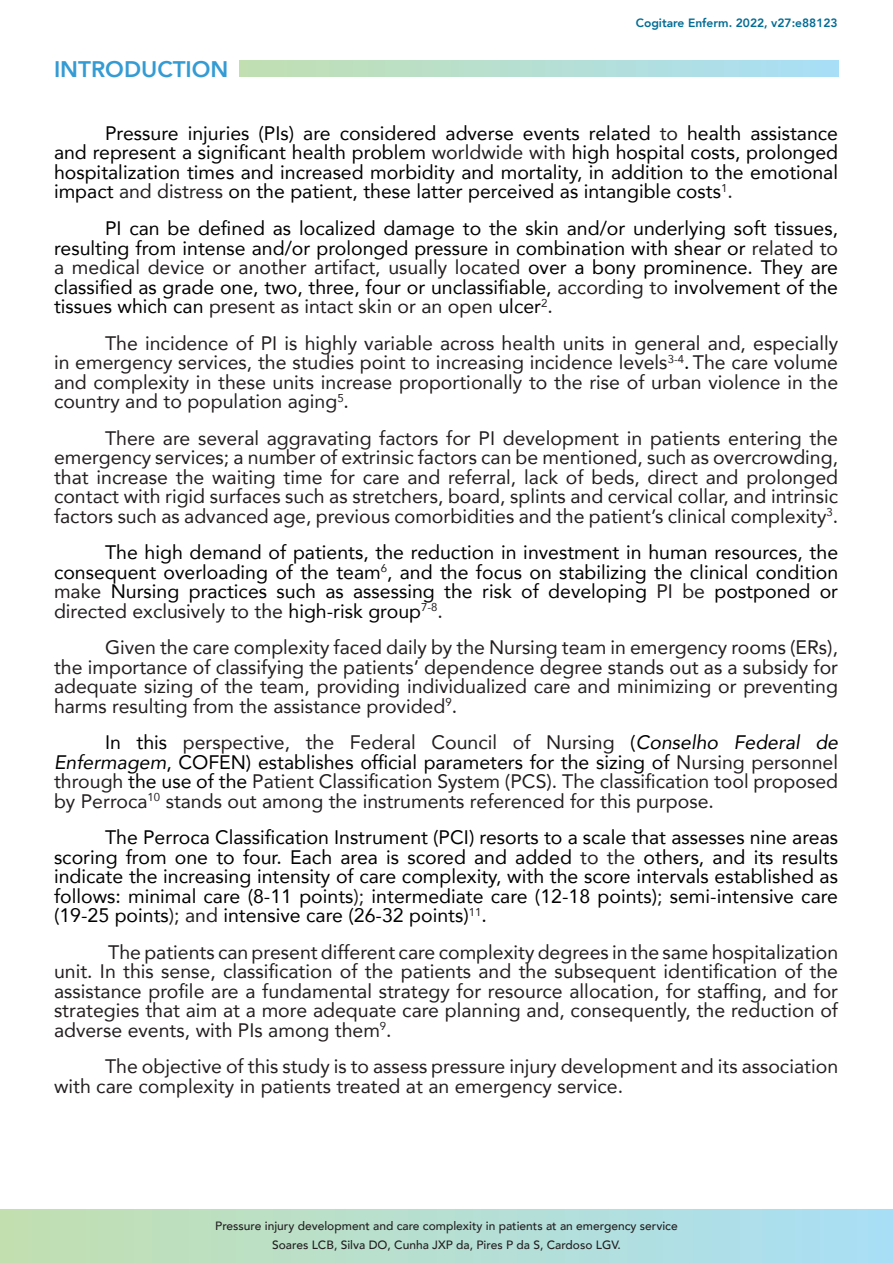
<style>
.page{position:relative;width:893px;height:1263px;background:#fff}
.page>*{position:absolute;margin:0;border:0;box-sizing:border-box;transform-origin:0 0}
.t1{font:800 22.5px "Avenir";color:#349bd3}
.TEXTO{font:19.5px/19.5px "Avenir";color:#231f20;text-align:justify}
.TEXTO-2{font:19.5px/19.5px "Avenir";color:#000;text-align:justify}
.t2{font:500 12px/18.6px "Avenir";color:#231f20;text-align:center}
.t3{font:800 12px "Avenir";color:#006c95}
.s1{color:#231f20}
.s2{color:#000}
.s3{font-style:italic;color:#000}
</style>
<div class="page">
<svg style="left:0;top:1209px;width:893px;height:54px;background:#b6dfd2"></svg>
<div style="left:240px;top:60px;width:599px;height:17px;background:linear-gradient(to right,#c2dfb1,#a9dff7)"></div>
<p class="t1" style="left:54px;top:48px;width:176px">INTRODUCTION</p>
<p class="t3" style="left:636px;top:12px;width:203px">Cogitare Enferm. 2022, v27:e88123</p>
<p class="TEXTO-2" style="left:54px;top:123px;width:786px;text-indent:51px">Pressure injuries (PIs) are considered adverse events related <span class="s1">to</span> health assistance and represent a significant health problem <span class="s1">worldwide with</span> high hospital costs, prolonged hospitalization times and increased morbidity and mortality, in addition to the emotional impact <span class="s1">and distress</span> on the patient, these latter perceived as intangible costs<sup>1</sup><span class="s1">.</span></p>
<p class="TEXTO-2" style="left:54px;top:218px;width:786px;text-indent:51px">PI can be defined as localized damage to the skin and/or underlying soft tissues, resulting from intense and/or prolonged pressure in combination with shear or <span class="s1">related to a medical device or another artifact, usually located</span> over a bony prominence. They are classified as grade one, two, three, four or unclassifiable, <span class="s1">according to</span> involvement of the tissues which can <span class="s1">present as intact skin or an open</span> ulcer<sup>2</sup><span class="s1">.</span></p>
<p class="TEXTO" style="left:54px;top:332px;width:786px;text-indent:51px">The incidence of PI is highly variable across health units in general and, especially in emergency services, the studies point to increasing incidence levels<sup>3-4</sup><span class="s2">.</span> The care volume and complexity in these units increase proportionally to the rise of urban violence in the country and to population aging<sup>5</sup>.</p>
<p class="TEXTO" style="left:54px;top:427px;width:786px;text-indent:51px">There are several aggravating factors for PI development in patients entering the emergency services; a number of extrinsic factors can be mentioned, such as overcrowding, that increase the waiting time for care and referral, lack of beds, direct and prolonged contact with rigid surfaces such as stretchers, board, splints and cervical collar, and intrinsic factors such as advanced age, previous comorbidities and the patient’s clinical complexity<sup>3</sup>.</p>
<p class="TEXTO-2" style="left:54px;top:542px;width:786px;text-indent:51px">The high demand of patients, the reduction in investment in human resources, the consequent overloading of the team<sup>6</sup>, and the focus on stabilizing the clinical condition <span class="s1">make</span> Nursing practices such as assessing the risk of developing <span class="s1">PI be</span> postponed or <span class="s1">directed exclusively to the</span> high-risk group<sup>7-8</sup><span class="s1">.</span></p>
<p class="TEXTO" style="left:54px;top:637px;width:786px;text-indent:51px">Given the care complexity faced daily by the Nursing team in emergency rooms (ERs), the importance of classifying the patients’ dependence degree stands out as a subsidy for adequate sizing of the team, providing individualized care and minimizing or preventing harms resulting from the assistance provided<sup>9</sup>.</p>
<p class="TEXTO" style="left:54px;top:732px;width:786px;text-indent:51px"><span class="s2">In this</span> perspective, the Federal Council of Nursing <span class="s2">(</span><span class="s3">Conselho Federal de Enfermagem</span><span class="s2">, COFEN) establishes official parameters for the sizing of</span> Nursing personnel through <span class="s2">the use of the</span> Patient Classification System (PCS). The classification tool proposed by Perroca<sup>10</sup> stands out among the instruments referenced for this purpose.</p>
<p class="TEXTO-2" style="left:54px;top:827px;width:786px;text-indent:51px">The Perroca Classification Instrument (PCI) resorts to a scale that assesses nine areas scoring from one to four. Each area is scored and added <span class="s1">to the</span> others, and its results indicate the increasing intensity of care complexity, with the score intervals established as follows: minimal care (8-11 points<span class="s1">);</span> intermediate care (12-18 points)<span class="s1">;</span> semi-intensive care (19-25 points<span class="s1">); and</span> intensive care (26-32 points)<sup>11</sup>.</p>
<p class="TEXTO" style="left:54px;top:941px;width:786px;text-indent:54px">The patients can present different care complexity degrees in the same hospitalization unit. In this sense, classification of the patients and the subsequent identification of the assistance profile are a fundamental strategy for resource allocation, for staffing, and for strategies that aim at a more adequate care planning and, consequently, the reduction of adverse events, with PIs among them<sup>9</sup>.</p>
<p class="TEXTO" style="left:54px;top:1056px;width:786px;text-indent:51px">The objective of this study is to assess pressure injury development and its association with care complexity in patients treated at an emergency service.</p>
<p class="t2" style="left:215px;top:1216px;width:464px">Pressure injury development and care complexity in patients at an emergency service<br>Soares LCB, Silva DO, Cunha JXP da, Pires P da S, Cardoso LGV.</p>
</div>
